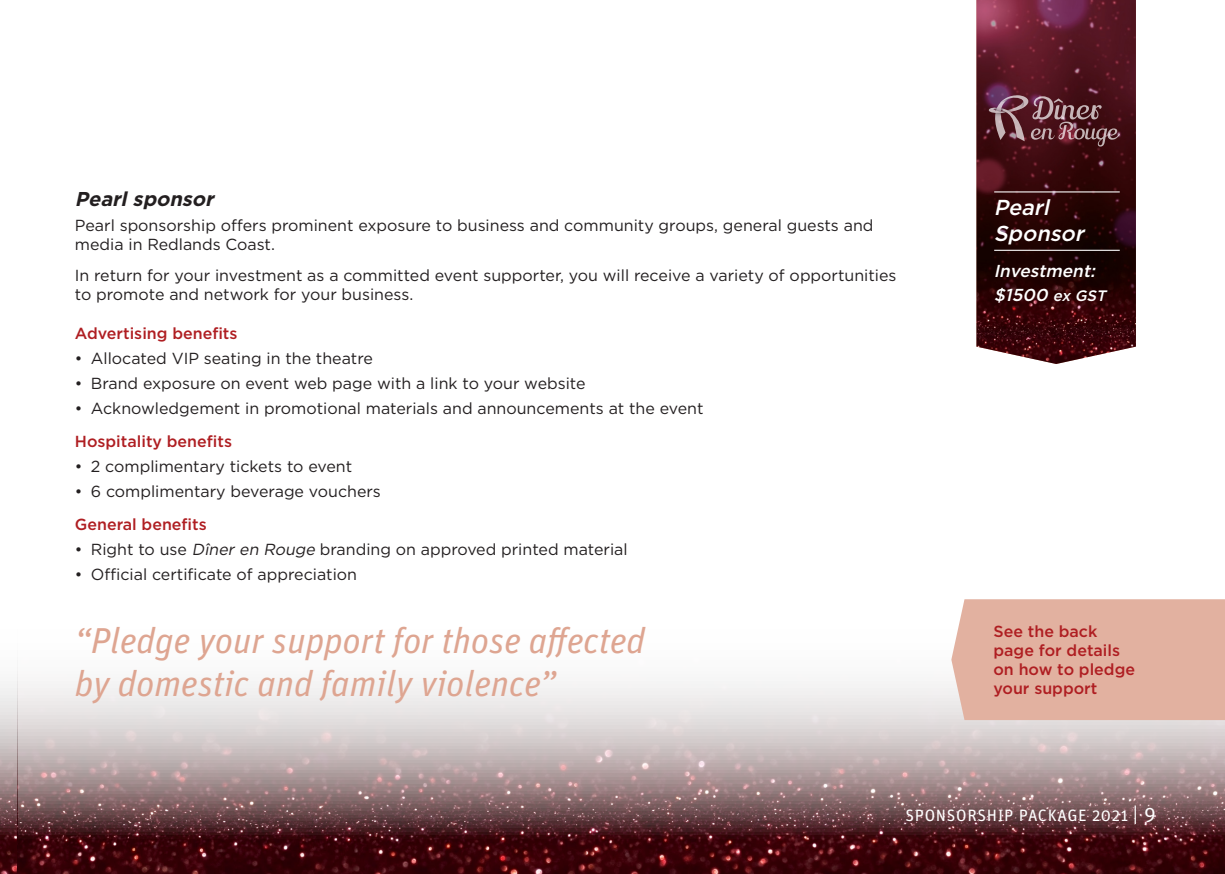
<style>
.page{position:relative;width:1225px;height:874px;background:#fff}
.page>*{position:absolute;margin:0;border:0;box-sizing:border-box;transform-origin:0 0}
.Mystique_heading{font:italic 36px/43.2px "Unit Pro";color:#dea591}
.Mystique_sponsor_lev{font:italic 500 21.6px/26px "Gotham";color:#fff}
.Mystique_sponsor_lev-2{font:italic 700 20px "Gotham";color:#231f20}
.Mystique_sponsor_lev-3{font:italic 500 17.2px/23.8px "Gotham";color:#fff}
.t1{font:16.4px "Unit Pro";letter-spacing:.04em;color:#fff}
.Mystique_bullets{font:16px "Gotham";color:#231f20}
.Mystique_body_copy{font:16px/19.2px "Gotham";color:#231f20}
.Mystique_red_subhead{font:500 16px/19.2px "Gotham";color:#af1e22}
.s1{font-style:italic}
.s2{font-size:15.2px}
.s3{font-size:20.4px}
</style>
<div class="page">
<img style="left:0;top:667px;width:1225px;height:206px">
<img style="left:976px;top:0;width:160px;height:364px">
<hr style="left:994px;top:249px;width:125px;height:2px;background:#fff">
<hr style="left:994px;top:191px;width:125px;height:1px;background:#fff">
<svg style="left:985px;top:87px;width:135px;height:59px"></svg>
<div style="left:951px;top:599px;width:274px;height:120px;background:#e2b1a0"></div>
<p class="Mystique_sponsor_lev-2" style="left:75px;top:186px;width:146px">Pearlsponsor</p>
<p class="Mystique_body_copy" style="left:75px;top:215px;width:800px">Pearl sponsorship offers prominent exposure to business and community groups, general guests and media in Redlands Coast.</p>
<p class="Mystique_body_copy" style="left:75px;top:265px;width:823px">In return for your investment as a committed event supporter, you will receive a variety of opportunities to promote and network for your business.</p>
<p class="Mystique_red_subhead" style="left:75px;top:323px;width:164px">Advertising benefits</p>
<p class="Mystique_bullets" style="left:75px;top:348px;width:300px">• Allocated VIP seating in the theatre</p>
<p class="Mystique_bullets" style="left:75px;top:373px;width:512px">• Brand exposure on event web page with a link to your website</p>
<p class="Mystique_bullets" style="left:75px;top:397px;width:630px">• Acknowledgement in promotional materials and announcements at the event</p>
<p class="Mystique_red_subhead" style="left:75px;top:431px;width:159px">Hospitality benefits</p>
<p class="Mystique_bullets" style="left:75px;top:456px;width:279px">• 2 complimentary tickets to event</p>
<p class="Mystique_bullets" style="left:75px;top:481px;width:307px">• 6 complimentary beverage vouchers</p>
<p class="Mystique_red_subhead" style="left:75px;top:514px;width:133px">General benefits</p>
<p class="Mystique_bullets" style="left:75px;top:539px;width:554px">• Right to use <span class="s1">Dîner en Rouge</span> branding on approved printed material</p>
<p class="Mystique_bullets" style="left:75px;top:564px;width:284px">• Official certificate of appreciation</p>
<p class="Mystique_sponsor_lev" style="left:993px;top:194px;width:97px">Pearl<br>Sponsor</p>
<p class="Mystique_sponsor_lev-3" style="left:993px;top:259px;width:118px">Investment: $1500 <span class="s2">ex GST</span></p>
<p class="Mystique_heading" style="left:75px;top:617px;width:572px">“Pledge your support for those affected by domestic and family violence”</p>
<p class="Mystique_red_subhead" style="left:993px;top:621px;width:143px">See the back page for details on how to pledge your support</p>
<p class="t1" style="left:905px;top:803px;width:252px">SPONSORSHIP PACKAGE 2021 <span class="s3">| 9</span></p>
</div>
